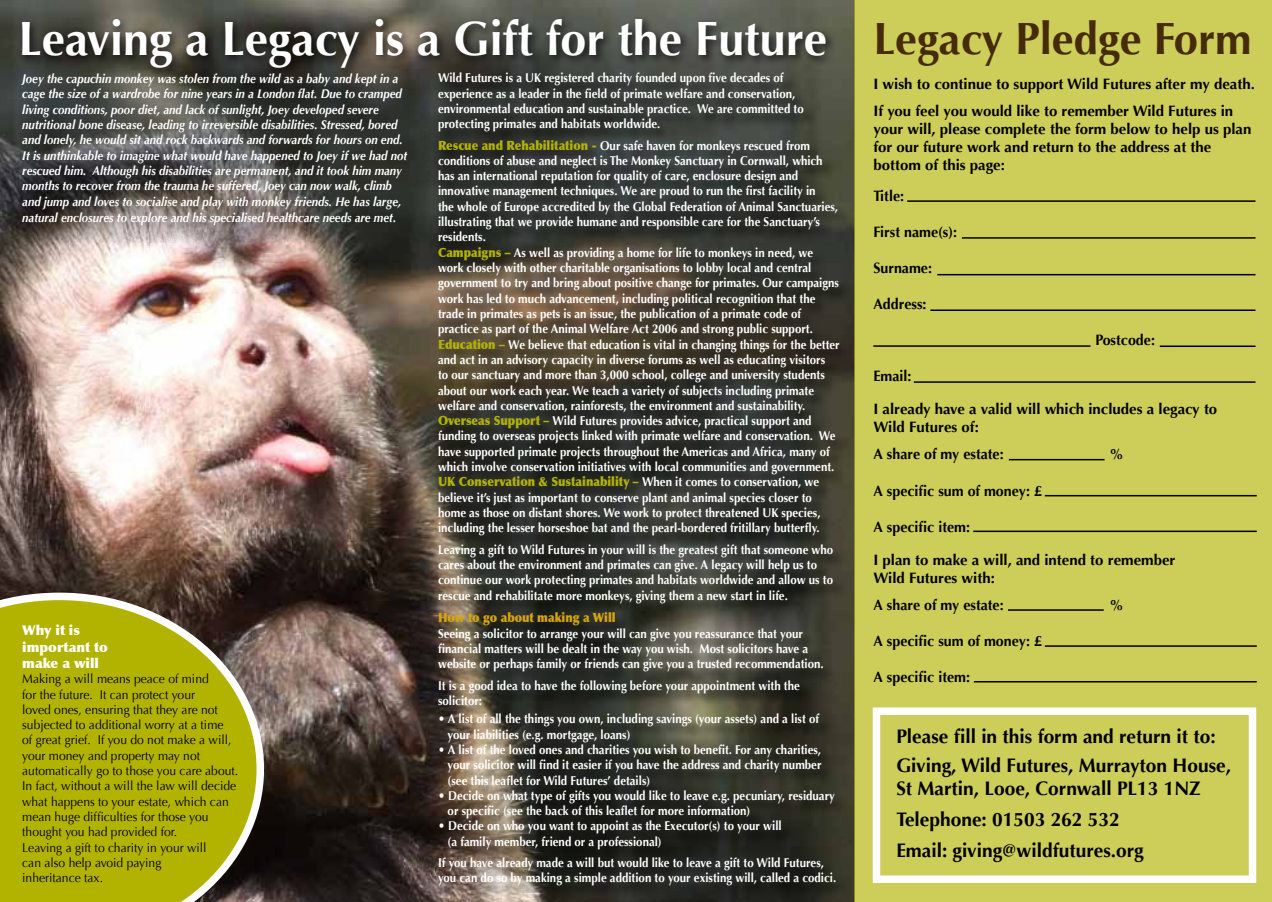
<style>
.page{position:relative;width:1272px;height:902px;background:#fff}
.page>*{position:absolute;margin:0;border:0;box-sizing:border-box;transform-origin:0 0}
.t1{font:700 48px "Optima";color:#fff}
.t2{font:700 45px "Optima";color:#462b0a}
.t3{font:700 19.5px/30.9px "Optima";color:#000}
.t4{font:700 15px/18px "Optima";color:#000}
.t5{font:700 15px/33px "Optima";color:#000;scale:.95 1}
.t6{font:900 13.5px/16.2px "Optima";color:#fff}
.t7{font:700 12.75px/15.3px "Optima";color:#fff;scale:.9 1}
.t8{font:italic 700 12.75px/15.5px "Optima";color:#fff;scale:.9 1}
.t9{font:12.75px/15.3px "Optima";color:#000;scale:.95 1}
.t10{font:900 12.75px "Optima";color:#d7a510;scale:.9 1}
.s1{font-weight:900;color:#b2b301}
</style>
<div class="page">
<img style="left:0;top:0;width:854px;height:901px">
<div style="left:854px;top:0;width:417px;height:901px;background:#cdcd5a"></div>
<div style="left:17px;top:15px;width:819px;height:64px;background:#000;opacity:.75"></div>
<div style="left:438px;top:72px;width:416px;height:829px;background:#000;opacity:.75"></div>
<hr style="left:907px;top:200px;width:348px;height:2px;background:#000">
<hr style="left:961px;top:237px;width:294px;height:2px;background:#000">
<hr style="left:937px;top:274px;width:318px;height:1px;background:#000">
<hr style="left:930px;top:309px;width:325px;height:2px;background:#000">
<hr style="left:1159px;top:345px;width:96px;height:2px;background:#000">
<hr style="left:873px;top:345px;width:217px;height:2px;background:#000">
<hr style="left:913px;top:381px;width:342px;height:2px;background:#000">
<hr style="left:1008px;top:459px;width:96px;height:1px;background:#000">
<hr style="left:1044px;top:495px;width:212px;height:1px;background:#000">
<hr style="left:973px;top:530px;width:283px;height:2px;background:#000">
<hr style="left:1007px;top:609px;width:96px;height:1px;background:#000">
<hr style="left:1044px;top:645px;width:212px;height:1px;background:#000">
<hr style="left:973px;top:681px;width:283px;height:1px;background:#000">
<div style="left:872px;top:707px;width:384px;height:175px;border:8px solid #fff"></div>
<svg style="left:0;top:592px;width:264px;height:309px;background:#a7a612"></svg>
<svg style="left:18px;top:81px;width:413px;height:162px;background:#4b4a47"></svg>
<h1 class="t1" style="left:18px;top:11px;width:810px">Leaving a Legacy is a Gift for the Future</h1>
<p class="t7" style="left:438px;top:70px;width:408px">Wild Futures is a UK registered charity founded upon five decades of experience as a leader in the field of primate welfare and conservation, environmental education and sustainable practice. We are committed to protecting primates and habitats worldwide.</p>
<p class="t7" style="left:438px;top:138px;width:448px"><span class="s1">Rescue and Rehabilitation -</span> Our safe haven for monkeys rescued from conditions of abuse and neglect is The Monkey Sanctuary in Cornwall, which has an international reputation for quality of care, enclosure design and innovative management techniques. We are proud to run the first facility in<br>the whole of Europe accredited by the Global Federation of Animal Sanctuaries, illustrating that we provide humane and responsible care for the Sanctuary’s residents.<br><span class="s1">Campaigns –</span> As well as providing a home for life to monkeys in need, we work closely with other charitable organisations to lobby local and central government to try and bring about positive change for primates. Our campaigns work has led to much advancement, including political recognition that the trade in primates as pets is an issue, the publication of a primate code of practice as part of the Animal Welfare Act 2006 and strong public support.<br><span class="s1">Education –</span> We believe that education is vital in changing things for the better and act in an advisory capacity in diverse forums as well as educating visitors<br>to our sanctuary and more than 3,000 school, college and university students about our work each year. We teach a variety of subjects including primate welfare and conservation, rainforests, the environment and sustainability.<br><span class="s1">Overseas Support –</span> Wild Futures provides advice, practical support and funding to overseas projects linked with primate welfare and conservation. We have supported primate projects throughout the Americas and Africa, many of which involve conservation initiatives with local communities and government.<br><span class="s1">UK Conservation &amp; Sustainability –</span> When it comes to conservation, we believe it’s just as important to conserve plant and animal species closer to home as those on distant shores. We work to protect threatened UK species, including the lesser horseshoe bat and the pearl-bordered fritillary butterfly.</p>
<p class="t7" style="left:438px;top:541px;width:440px">Leaving a gift to Wild Futures in your will is the greatest gift that someone who cares about the environment and primates can give. A legacy will help us to continue our work protecting primates and habitats worldwide and allow us to rescue and rehabilitate more monkeys, giving them a new start in life.</p>
<p class="t10" style="left:438px;top:610px;width:199px">How to go about making a Will</p>
<p class="t7" style="left:438px;top:625px;width:430px">Seeing a solicitor to arrange your will can give you reassurance that your financial matters will be dealt in the way you wish. Most solicitors have a website or perhaps family or friends can give you a trusted recommendation.</p>
<p class="t7" style="left:438px;top:677px;width:403px">It is a good idea to have the following before your appointment with the solicitor:</p>
<p class="t7" style="left:447px;top:711px;width:414px;text-indent:-10px">• A list of all the things you own, including savings (your assets) and a list of your liabilities (e.g. mortgage, loans)</p>
<p class="t7" style="left:447px;top:742px;width:417px;text-align:justify;text-indent:-10px">• A list of the loved ones and charities you wish to benefit. For any charities, your solicitor will find it easier if you have the address and charity number (see this leaflet for Wild Futures’ details)</p>
<p class="t7" style="left:447px;top:787px;width:432px;text-indent:-10px">• Decide on what type of gifts you would like to leave e.g. pecuniary, residuary or specific (see the back of this leaflet for more information)</p>
<p class="t7" style="left:447px;top:818px;width:373px;text-indent:-10px">• Decide on who you want to appoint as the Executor(s) to your will (a family member, friend or a professional)</p>
<p class="t7" style="left:438px;top:855px;width:444px">If you have already made a will but would like to leave a gift to Wild Futures, you can do so by making a simple addition to your existing will, called a codici.</p>
<p class="t8" style="left:22px;top:71px;width:429px">Joey the capuchin monkey was stolen from the wild as a baby and kept in a cage the size of a wardrobe for nine years in a London flat. Due to cramped living conditions, poor diet, and lack of sunlight, Joey developed severe nutritional bone disease, leading to irreversible disabilities. Stressed, bored and lonely, he would sit and rock backwards and forwards for hours on end.<br>It is unthinkable to imagine what would have happened to Joey if we had not rescued him. Although his disabilities are permanent, and it took him many months to recover from the trauma he suffered, Joey can now walk, climb and jump and loves to socialise and play with monkey friends. He has large, natural enclosures to explore and his specialised healthcare needs are met.</p>
<p class="t6" style="left:22px;top:622px;width:87px">Why it is important to make a will</p>
<p class="t9" style="left:22px;top:671px;width:229px">Making a will means peace of mind<br>for the future. It can protect your<br>loved ones, ensuring that they are not subjected to additional worry at a time<br>of great grief. If you do not make a will, your money and property may not automatically go to those you care about.<br>In fact, without a will the law will decide what happens to your estate, which can mean huge difficulties for those you thought you had provided for.<br>Leaving a gift to charity in your will<br>can also help avoid paying<br>inheritance tax.</p>
<h2 class="t2" style="left:873px;top:13px;width:379px">Legacy Pledge Form</h2>
<p class="t4" style="left:873px;top:70px;width:383px;line-height:27px">I wish to continue to support Wild Futures after my death.<br>If you feel you would like to remember Wild Futures in</p>
<p class="t4" style="left:873px;top:120px;width:379px">your will, please complete the form below to help us plan for our future work and return to the address at the bottom of this page:</p>
<p class="t5" style="left:873px;top:180px;width:34px">Title:</p>
<p class="t5" style="left:873px;top:216px;width:90px">First name(s):</p>
<p class="t5" style="left:873px;top:252px;width:63px">Surname:</p>
<p class="t5" style="left:873px;top:288px;width:57px">Address:</p>
<p class="t5" style="left:1095px;top:324px;width:64px">Postcode:</p>
<p class="t5" style="left:873px;top:360px;width:42px">Email:</p>
<p class="t4" style="left:873px;top:400px;width:345px">I already have a valid will which includes a legacy to<br>Wild Futures of:</p>
<p class="t5" style="left:873px;top:438px;width:139px">A share of my estate:</p>
<p class="t5" style="left:1109px;top:438px;width:16px">%</p>
<p class="t5" style="left:873px;top:474px;width:179px">A specific sum of money: £</p>
<p class="t5" style="left:873px;top:510px;width:319px">A specific item:<br>I plan to make a will, and intend to remember</p>
<p class="t4" style="left:873px;top:564px;width:132px;line-height:27px">Wild Futures with:<br>A share of my estate:</p>
<p class="t5" style="left:1109px;top:588px;width:16px">%</p>
<p class="t5" style="left:873px;top:624px;width:179px">A specific sum of money: £</p>
<p class="t5" style="left:873px;top:660px;width:103px">A specific item:</p>
<h3 class="t3" style="left:896px;top:722px;width:336px;line-height:28.5px">Please fill in this form and return it to:<br>Giving, Wild Futures, Murrayton House,</h3>
<h3 class="t3" style="left:896px;top:773px;width:306px">St Martin, Looe, Cornwall PL13 1NZ<br>Telephone: 01503 262 532<br>Email: giving@wildfutures.org</h3>
</div>
